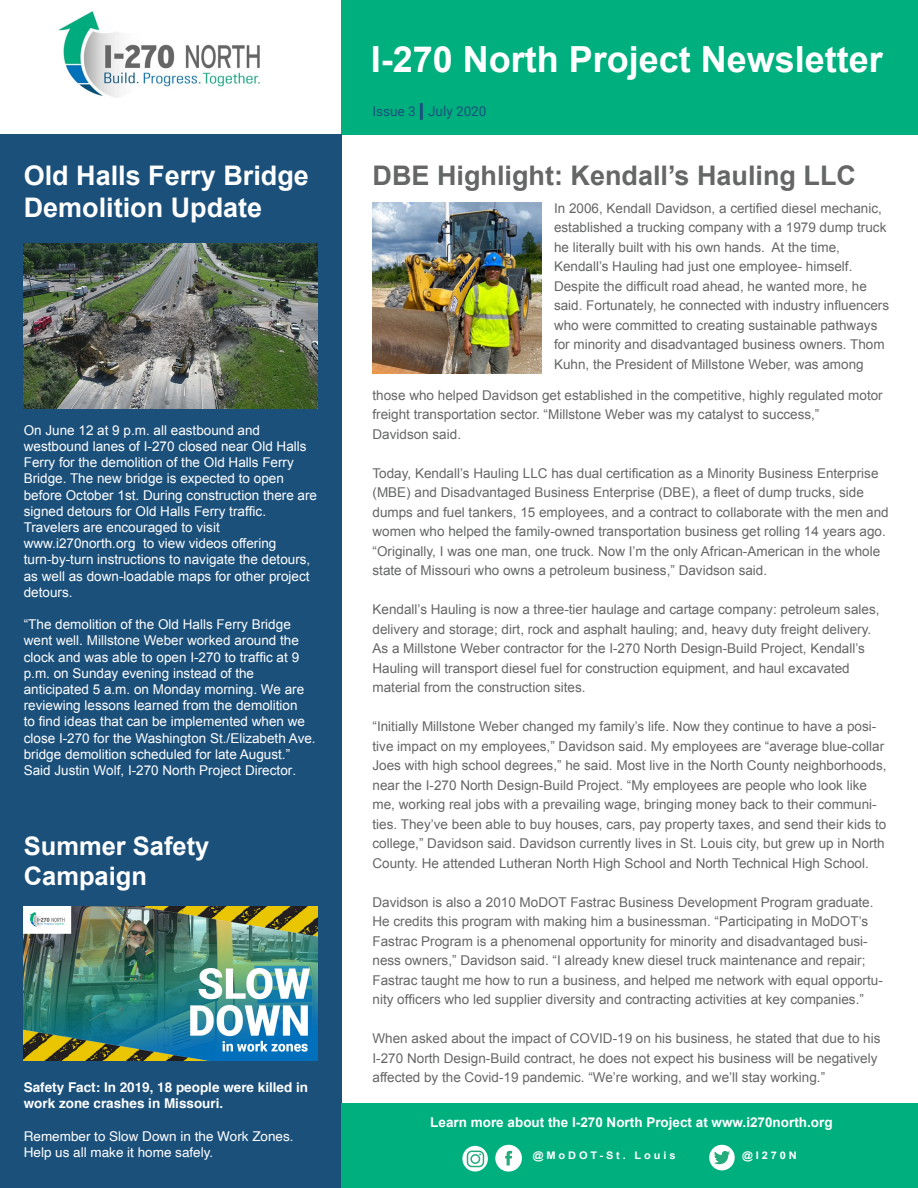
<style>
.page{position:relative;width:918px;height:1188px;background:#fff}
.page>*{position:absolute;margin:0;border:0;box-sizing:border-box;transform-origin:0 0}
.t1{font:700 36px "Arial";color:#fff}
.t2{font:700 27px/32.4px "Arial";color:#fff}
.t3{font:700 27px "Arial";color:#656666}
.t4{font:700 25.5px/30.6px "Arial";color:#fff}
.t5{font:13.5px/19.5px "Arial";color:#656666}
.t6{font:13.5px/16.2px "Arial";color:#fff}
.t7{font:700 13.5px/16.2px "Helvetica";color:#fff}
.t8{font:13.5px/16.2px "Helvetica";color:#fff}
.t9{font:700 13.5px "Arial";color:#fff}
.t10{font:13.5px "Roboto";color:#1b507b}
.t11{font:700 10.5px "Arial";letter-spacing:.26em;color:#fff;scale:1.05 1}
.s1{font-family:"Arial";font-weight:700;font-size:16.5px}
</style>
<div class="page">
<div style="left:341px;top:0;width:577px;height:134px;background:#00af7e"></div>
<div style="left:0;top:134px;width:341px;height:1054px;background:#1b507b"></div>
<img style="left:58px;top:11px;width:202px;height:87px">
<img style="left:24px;top:907px;width:294px;height:154px">
<img style="left:373px;top:203px;width:169px;height:170px">
<img style="left:24px;top:243px;width:294px;height:165px">
<div style="left:341px;top:1104px;width:577px;height:84px;background:#00af7e"></div>
<div style="left:495px;top:1145px;width:27px;height:27px;background:#fff;border-radius:50%"></div>
<svg style="left:505px;top:1151px;width:7px;height:15px"></svg>
<svg style="left:462px;top:1146px;width:26px;height:26px"></svg>
<div style="left:470px;top:1154px;width:10px;height:10px;border:2px solid #26ab7c;border-radius:50%"></div>
<div style="left:467px;top:1151px;width:17px;height:16px;border:2px solid #26ab7c;border-radius:4px"></div>
<div style="left:709px;top:1145px;width:26px;height:25px;background:#fff;border-radius:50%"></div>
<svg style="left:714px;top:1151px;width:16px;height:14px"></svg>
<p class="t2" style="left:24px;top:160px;width:287px">Old Halls Ferry Bridge<br>Demolition Update</p>
<p class="t6" style="left:24px;top:422px;width:295px">On June 12 at 9 p.m. all eastbound and westbound lanes of I-270 closed near Old Halls Ferry for the demolition of the Old Halls Ferry Bridge. The new bridge is expected to open before October 1st. During construction there are signed detours for Old Halls Ferry traffic.<br>Travelers are encouraged to visit www.i270north.org to view videos offering turn-by-turn instructions to navigate the detours, as well as down-loadable maps for other project detours.</p>
<p class="t6" style="left:24px;top:617px;width:293px">“The demolition of the Old Halls Ferry Bridge went well. Millstone Weber worked around the clock and was able to open I-270 to traffic at 9 p.m. on Sunday evening instead of the anticipated 5 a.m. on Monday morning. We are reviewing lessons learned from the demolition<br>to find ideas that can be implemented when we close I-270 for the Washington St./Elizabeth Ave. bridge demolition scheduled for late August.” Said Justin Wolf, I-270 North Project Director.</p>
<p class="t4" style="left:24px;top:831px;width:187px">Summer Safety<br>Campaign</p>
<p class="t7" style="left:24px;top:1080px;width:286px">Safety Fact: In 2019, 18 people were killed in work zone crashes in Missouri.</p>
<p class="t8" style="left:24px;top:1128px;width:271px">Remember to Slow Down in the Work Zones.<br>Help us all make it home safely.</p>
<p class="t1" style="left:371px;top:36px;width:514px">I-270 North Project Newsletter</p>
<p class="t10" style="left:373px;top:101px;width:115px">Issue 3 <span class="s1">|</span> July 2020</p>
<p class="t3" style="left:373px;top:157px;width:485px">DBE Highlight: Kendall’s Hauling LLC</p>
<p class="t5" style="left:554px;top:198px;width:337px">In 2006, Kendall Davidson, a certified diesel mechanic, established a trucking company with a 1979 dump truck he literally built with his own hands. At the time, Kendall’s Hauling had just one employee- himself.<br>Despite the difficult road ahead, he wanted more, he said. Fortunately, he connected with industry influencers who were committed to creating sustainable pathways for minority and disadvantaged business owners. Thom Kuhn, the President of Millstone Weber, was among</p>
<p class="t5" style="left:373px;top:385px;width:512px">those who helped Davidson get established in the competitive, highly regulated motor freight transportation sector. “Millstone Weber was my catalyst to success,”<br>Davidson said.</p>
<p class="t5" style="left:373px;top:463px;width:518px">Today, Kendall’s Hauling LLC has dual certification as a Minority Business Enterprise (MBE) and Disadvantaged Business Enterprise (DBE), a fleet of dump trucks, side dumps and fuel tankers, 15 employees, and a contract to collaborate with the men and women who helped the family-owned transportation business get rolling 14 years ago. “Originally, I was one man, one truck. Now I’m the only African-American in the whole state of Missouri who owns a petroleum business,” Davidson said.</p>
<p class="t5" style="left:373px;top:600px;width:508px">Kendall’s Hauling is now a three-tier haulage and cartage company: petroleum sales, delivery and storage; dirt, rock and asphalt hauling; and, heavy duty freight delivery.<br>As a Millstone Weber contractor for the I-270 North Design-Build Project, Kendall’s Hauling will transport diesel fuel for construction equipment, and haul excavated material from the construction sites.</p>
<p class="t5" style="left:373px;top:717px;width:515px">“Initially Millstone Weber changed my family’s life. Now they continue to have a posi&shy;tive impact on my employees,” Davidson said. My employees are “average blue-collar Joes with high school degrees,” he said. Most live in the North County neighborhoods, near the I-270 North Design-Build Project. “My employees are people who look like me, working real jobs with a prevailing wage, bringing money back to their communi&shy;ties. They’ve been able to buy houses, cars, pay property taxes, and send their kids to college,” Davidson said. Davidson currently lives in St. Louis city, but grew up in North County. He attended Lutheran North High School and North Technical High School.</p>
<p class="t5" style="left:373px;top:892px;width:512px">Davidson is also a 2010 MoDOT Fastrac Business Development Program graduate.<br>He credits this program with making him a businessman. “Participating in MoDOT’s Fastrac Program is a phenomenal opportunity for minority and disadvantaged busi&shy;ness owners,” Davidson said. “I already knew diesel truck maintenance and repair; Fastrac taught me how to run a business, and helped me network with equal opportu&shy;nity officers who led supplier diversity and contracting activities at key companies.”</p>
<p class="t5" style="left:373px;top:1029px;width:510px">When asked about the impact of COVID-19 on his business, he stated that due to his<br>I-270 North Design-Build contract, he does not expect his business will be negatively affected by the Covid-19 pandemic. “We’re working, and we’ll stay working.”</p>
<p class="t9" style="left:430px;top:1113px;width:404px">Learn more about the I-270 North Project at www.i270north.org</p>
<p class="t11" style="left:533px;top:1148px;width:137px">@MoDOT-St. Louis</p>
<p class="t11" style="left:742px;top:1148px;width:53px">@I270N</p>
</div>
